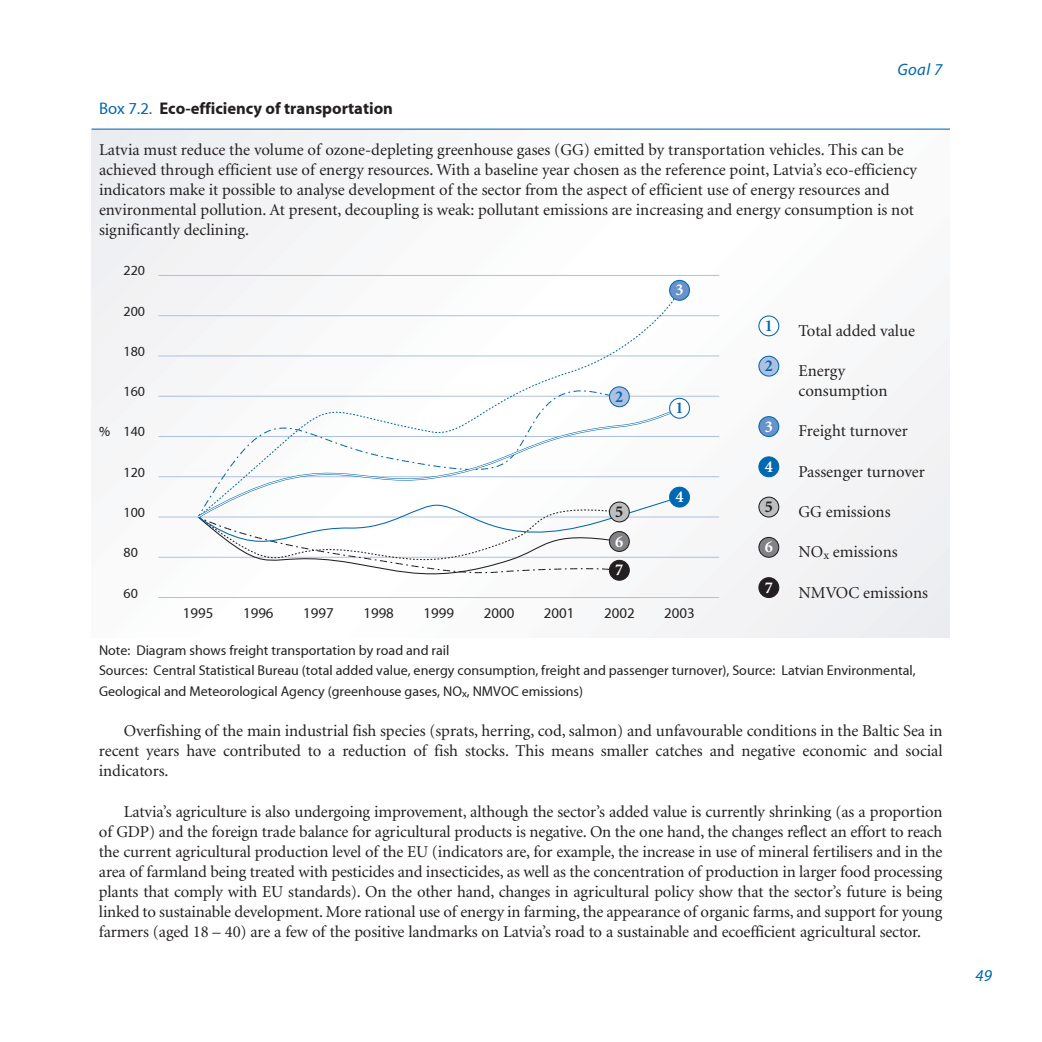
<style>
.page{position:relative;width:1042px;height:1042px;background:#fff}
.page>*{position:absolute;margin:0;border:0;box-sizing:border-box;transform-origin:0 0}
.t1{font:16.62px/20.1px "Lat Minion";color:#231f20;text-align:justify}
.t2{font:16.62px "La Myriad IL Bold";color:#231f20}
.t3{font:700 16.62px/28.9px "Lat Minion";color:#fff}
.t4{font:16.62px "La Myriad IL Italic";letter-spacing:.025em;color:#0067b1}
.t5{font:700 16.62px "Lat Minion";color:#0067b1}
.t6{font:700 16.62px "Lat Minion";color:#231f20}
.t7{font:14.88px "La Myriad IL Roman";color:#231f20}
.t8{font:14px/20.1px "La Myriad IL Roman";color:#231f20}
.s1{font-family:"La Myriad IL Roman";color:#0067b1}
</style>
<div class="page">
<div style="left:92px;top:129px;width:858px;height:509px;background:#f8f8f9"></div>
<hr style="left:159px;top:315px;width:560px;height:1px;background:#adc0e2">
<hr style="left:159px;top:275px;width:560px;height:1px;background:#adc0e2">
<hr style="left:159px;top:356px;width:560px;height:1px;background:#adc0e2">
<hr style="left:159px;top:396px;width:560px;height:1px;background:#adc0e2">
<hr style="left:159px;top:436px;width:560px;height:1px;background:#adc0e2">
<hr style="left:159px;top:476px;width:560px;height:1px;background:#adc0e2">
<hr style="left:159px;top:517px;width:560px;height:1px;background:#adc0e2">
<hr style="left:159px;top:557px;width:560px;height:1px;background:#adc0e2">
<hr style="left:159px;top:597px;width:560px;height:1px;background:#adc0e2">
<hr style="left:92px;top:129px;width:858px;height:1px;background:#0067b1">
<div style="left:759px;top:578px;width:20px;height:19px;background:#231f20;border-radius:50%"></div>
<div style="left:758px;top:577px;width:21px;height:21px;border:1px solid #231f20;border-radius:50%"></div>
<div style="left:759px;top:537px;width:20px;height:20px;background:#808285;border-radius:50%"></div>
<div style="left:758px;top:537px;width:21px;height:21px;border:1px solid #231f20;border-radius:50%"></div>
<div style="left:759px;top:497px;width:20px;height:20px;background:#bcbec0;border-radius:50%"></div>
<div style="left:758px;top:497px;width:21px;height:20px;border:1px solid #231f20;border-radius:50%"></div>
<div style="left:759px;top:457px;width:20px;height:20px;background:#0067b1;border-radius:50%"></div>
<div style="left:758px;top:456px;width:21px;height:21px;border:1px solid #0067b1;border-radius:50%"></div>
<div style="left:759px;top:417px;width:20px;height:19px;background:#6792ca;border-radius:50%"></div>
<div style="left:758px;top:416px;width:21px;height:21px;border:1px solid #0067b1;border-radius:50%"></div>
<div style="left:759px;top:356px;width:20px;height:20px;background:#adc0e2;border-radius:50%"></div>
<div style="left:758px;top:356px;width:21px;height:21px;border:1px solid #0067b1;border-radius:50%"></div>
<div style="left:759px;top:316px;width:20px;height:20px;background:#fff;border-radius:50%"></div>
<div style="left:758px;top:315px;width:21px;height:21px;border:1px solid #0067b1;border-radius:50%"></div>
<svg style="left:197px;top:298px;width:484px;height:108px"></svg>
<div style="left:669px;top:280px;width:20px;height:20px;background:#6792ca;border-radius:50%"></div>
<div style="left:669px;top:280px;width:21px;height:21px;border:1px solid #0067b1;border-radius:50%"></div>
<svg style="left:197px;top:518px;width:483px;height:62px"></svg>
<svg style="left:197px;top:407px;width:483px;height:111px"></svg>
<div style="left:669px;top:398px;width:20px;height:20px;background:#fff;border-radius:50%"></div>
<div style="left:669px;top:398px;width:21px;height:21px;border:1px solid #0067b1;border-radius:50%"></div>
<div style="left:669px;top:487px;width:20px;height:20px;background:#0067b1;border-radius:50%"></div>
<div style="left:669px;top:487px;width:21px;height:20px;border:1px solid #0067b1;border-radius:50%"></div>
<div style="left:609px;top:531px;width:20px;height:20px;background:#808285;border-radius:50%"></div>
<div style="left:609px;top:531px;width:21px;height:21px;border:1px solid #231f20;border-radius:50%"></div>
<div style="left:609px;top:560px;width:20px;height:20px;background:#231f20;border-radius:50%"></div>
<div style="left:609px;top:560px;width:21px;height:21px;border:1px solid #231f20;border-radius:50%"></div>
<div style="left:609px;top:502px;width:20px;height:20px;background:#bcbec0;border-radius:50%"></div>
<div style="left:609px;top:501px;width:21px;height:21px;border:1px solid #231f20;border-radius:50%"></div>
<div style="left:609px;top:387px;width:20px;height:20px;background:#adc0e2;border-radius:50%"></div>
<div style="left:609px;top:386px;width:21px;height:21px;border:1px solid #0067b1;border-radius:50%"></div>
<p class="t4" style="left:897px;top:63px;width:47px">Goal 7</p>
<p class="t2" style="left:99px;top:100px;width:295px"><span class="s1">Box 7.2.</span> Eco-efficiency of transportation</p>
<p class="t1" style="left:99px;top:141px;width:819px;text-align:left">Latvia must reduce the volume of ozone-depleting greenhouse gases (GG) emitted by transportation vehicles. This can be achieved through efficient use of energy resources. With a baseline year chosen as the reference point, Latvia’s eco-efficiency indicators make it possible to analyse development of the sector from the aspect of efficient use of energy resources and environmental pollution. At present, decoupling is weak: pollutant emissions are increasing and energy consumption is not significantly declining.</p>
<p class="t8" style="left:123px;top:261px;width:23px">220</p>
<p class="t8" style="left:123px;top:301px;width:23px">200</p>
<p class="t8" style="left:123px;top:342px;width:23px">180</p>
<p class="t8" style="left:123px;top:382px;width:23px">160</p>
<p class="t8" style="left:123px;top:422px;width:23px">140</p>
<p class="t8" style="left:123px;top:462px;width:23px">120</p>
<p class="t8" style="left:123px;top:503px;width:23px">100</p>
<p class="t8" style="left:123px;top:543px;width:16px">80</p>
<p class="t8" style="left:123px;top:583px;width:16px">60</p>
<p class="t7" style="left:183px;top:605px;width:32px">1995</p>
<p class="t7" style="left:243px;top:605px;width:32px">1996</p>
<p class="t7" style="left:303px;top:605px;width:32px">1997</p>
<p class="t7" style="left:363px;top:605px;width:32px">1998</p>
<p class="t7" style="left:423px;top:605px;width:32px">1999</p>
<p class="t7" style="left:484px;top:605px;width:32px">2000</p>
<p class="t7" style="left:544px;top:605px;width:32px">2001</p>
<p class="t7" style="left:604px;top:605px;width:32px">2002</p>
<p class="t7" style="left:664px;top:605px;width:32px">2003</p>
<p class="t8" style="left:99px;top:641px;width:818px">Note: Diagram shows freight transportation by road and rail<br>Sources: Central Statistical Bureau (total added value, energy consumption, freight and passenger turnover), Source: Latvian Environmental,<br>Geological and Meteorological Agency (greenhouse gases, NO<sub>x</sub>, NMVOC emissions)</p>
<p class="t3" style="left:675px;top:277px;width:10px">3</p>
<p class="t5" style="left:765px;top:319px;width:10px">1</p>
<p class="t1" style="left:798px;top:322px;width:118px">Total added value</p>
<p class="t1" style="left:798px;top:362px;width:90px">Energy consumption</p>
<p class="t1" style="left:798px;top:422px;width:111px">Freight turnover</p>
<p class="t1" style="left:798px;top:463px;width:128px">Passenger turnover</p>
<p class="t1" style="left:798px;top:503px;width:93px">GG emissions</p>
<p class="t1" style="left:798px;top:543px;width:101px">NO<sub>x</sub> emissions</p>
<p class="t1" style="left:798px;top:583px;width:131px">NMVOC emissions</p>
<p class="t5" style="left:765px;top:359px;width:10px">2</p>
<p class="t5" style="left:615px;top:390px;width:10px">2</p>
<p class="t5" style="left:675px;top:401px;width:10px">1</p>
<p class="t3" style="left:765px;top:413px;width:10px">3</p>
<p class="t8" style="left:99px;top:422px;width:13px">%</p>
<p class="t3" style="left:765px;top:453px;width:10px">4</p>
<p class="t3" style="left:675px;top:484px;width:10px">4</p>
<p class="t6" style="left:765px;top:500px;width:10px">5</p>
<p class="t6" style="left:615px;top:505px;width:10px">5</p>
<p class="t3" style="left:615px;top:528px;width:10px">6<br>7</p>
<p class="t3" style="left:765px;top:534px;width:10px">6</p>
<p class="t3" style="left:765px;top:574px;width:10px">7</p>
<p class="t1" style="left:99px;top:722px;width:845px;text-indent:25px">Overfishing of the main industrial fish species (sprats, herring, cod, salmon) and unfavourable conditions in the Baltic Sea in recent years have contributed to a reduction of fish stocks. This means smaller catches and negative economic and social indicators.</p>
<p class="t1" style="left:99px;top:802px;width:845px;text-indent:25px">Latvia’s agriculture is also undergoing improvement, although the sector’s added value is currently shrinking (as a proportion of GDP) and the foreign trade balance for agricultural products is negative. On the one hand, the changes reflect an effort to reach the current agricultural production level of the EU (indicators are, for example, the increase in use of mineral fertilisers and in the area of farmland being treated with pesticides and insecticides, as well as the concentration of production in larger food processing plants that comply with EU standards). On the other hand, changes in agricultural policy show that the sector’s future is being linked to sustainable development. More rational use of energy in farming, the appearance of organic farms, and support for young farmers (aged 18 – 40) are a few of the positive landmarks on Latvia’s road to a sustainable and ecoefficient agricultural sector.</p>
<p class="t4" style="left:975px;top:969px;width:18px">49</p>
</div>
